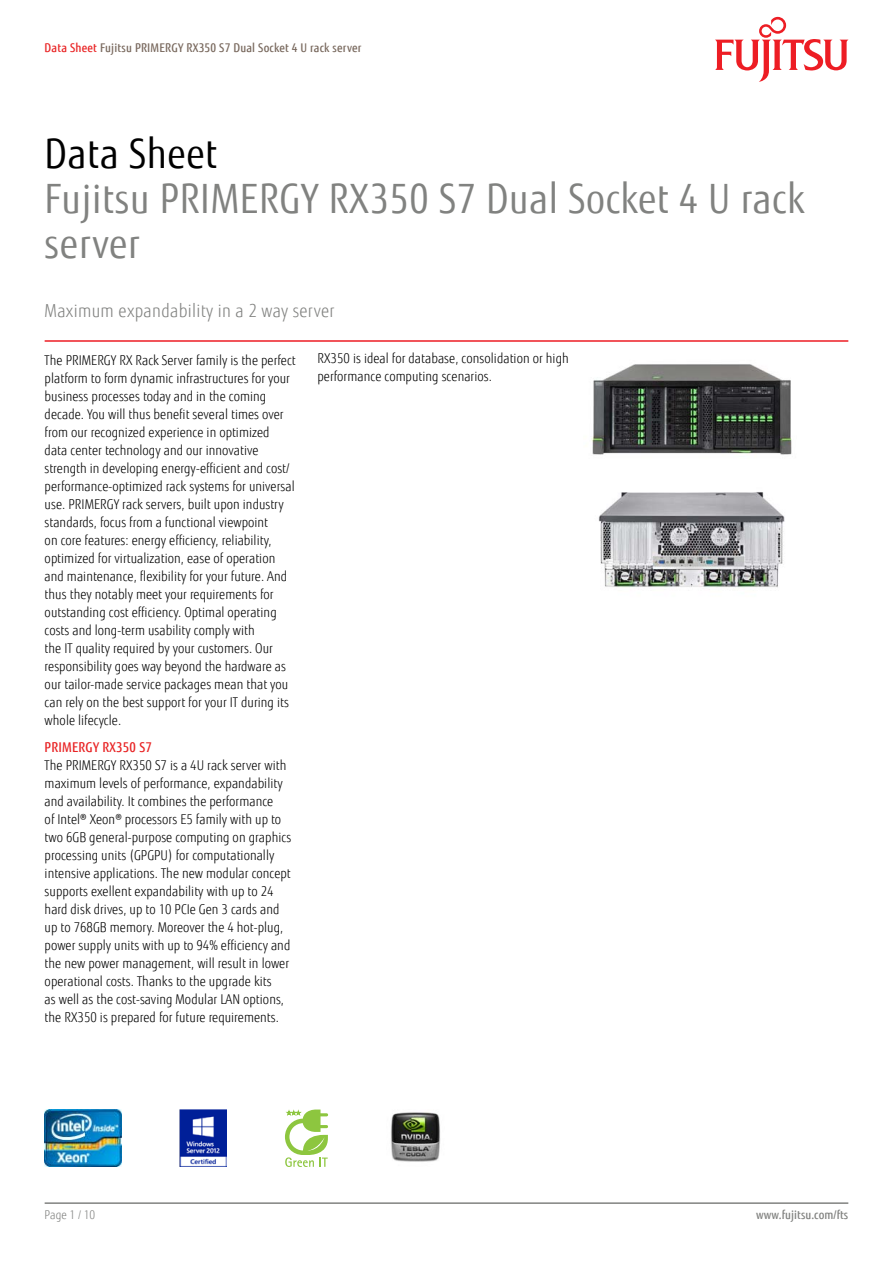
<style>
.page{position:relative;width:893px;height:1263px;background:#fff}
.page>*{position:absolute;margin:0;border:0;box-sizing:border-box;transform-origin:0 0}
.t1{font:40.5px/45px "Fujitsu Sans";letter-spacing:.02em;color:#818280;scale:.9 1}
.t2{font:40.5px "Fujitsu Sans";letter-spacing:.02em;color:#000;scale:.9 1}
.t3{font:300 18px "Fujitsu Sans";letter-spacing:.02em;color:#818280;scale:.9 1}
.t4{font:300 13.5px/18px "Fujitsu Sans";letter-spacing:.005em;color:#000;scale:.9 1}
.t5{font:500 13.5px "Fujitsu Sans";letter-spacing:.02em;color:#e82425;scale:.9 1}
.t6{font:500 12px "Fujitsu Sans";letter-spacing:.02em;color:#79695e;scale:.9 1}
.t7{font:500 12px "Fujitsu Sans";letter-spacing:.005em;color:#818280;scale:.9 1}
.t8{font:300 12px "Fujitsu Sans";letter-spacing:.005em;color:#818280;scale:.9 1}
.s1{color:#e92425}
</style>
<div class="page">
<hr style="left:45px;top:1202px;width:803px;height:2px;background:#818280">
<hr style="left:45px;top:340px;width:803px;height:2px;background:#ed1d24">
<svg style="left:715px;top:17px;width:133px;height:65px"></svg>
<img style="left:591px;top:364px;width:201px;height:91px">
<img style="left:598px;top:492px;width:187px;height:96px">
<img style="left:45px;top:1109px;width:76px;height:58px">
<img style="left:180px;top:1109px;width:46px;height:58px">
<svg style="left:285px;top:1109px;width:43px;height:58px"></svg>
<img style="left:391px;top:1112px;width:50px;height:50px">
<p class="t6" style="left:45px;top:40px;width:354px"><span class="s1">Data Sheet</span> Fujitsu PRIMERGY RX350 S7 Dual Socket 4 U rack server</p>
<h1 class="t2" style="left:45px;top:130px;width:193px">Data Sheet</h1>
<h1 class="t1" style="left:45px;top:177px;width:846px">Fujitsu PRIMERGY RX350 S7 Dual Socket 4 U rack server</h1>
<h2 class="t3" style="left:45px;top:300px;width:324px">Maximum expandability in a 2 way server</h2>
<p class="t4" style="left:45px;top:351px;width:281px">The PRIMERGY RX Rack Server family is the perfect platform to form dynamic infrastructures for your business processes today and in the coming decade. You will thus benefit several times over from our recognized experience in optimized data center technology and our innovative strength in developing energy-efficient and cost/ performance-optimized rack systems for universal use. PRIMERGY rack servers, built upon industry standards, focus from a functional viewpoint<br>on core features: energy efficiency, reliability, optimized for virtualization, ease of operation and maintenance, flexibility for your future. And thus they notably meet your requirements for outstanding cost efficiency. Optimal operating costs and long-term usability comply with<br>the IT quality required by your customers. Our responsibility goes way beyond the hardware as our tailor-made service packages mean that you can rely on the best support for your IT during its whole lifecycle.</p>
<p class="t5" style="left:45px;top:738px;width:121px">PRIMERGY RX350 S7</p>
<p class="t4" style="left:45px;top:756px;width:275px">The PRIMERGY RX350 S7 is a 4U rack server with maximum levels of performance, expandability and availability. It combines the performance<br>of Intel® Xeon® processors E5 family with up to two 6GB general-purpose computing on graphics processing units (GPGPU) for computationally intensive applications. The new modular concept supports exellent expandability with up to 24 hard disk drives, up to 10 PCIe Gen 3 cards and up to 768GB memory. Moreover the 4 hot-plug, power supply units with up to 94% efficiency and the new power management, will result in lower operational costs. Thanks to the upgrade kits<br>as well as the cost-saving Modular LAN options, the RX350 is prepared for future requirements.</p>
<p class="t4" style="left:317px;top:350px;width:281px">RX350 is ideal for database, consolidation or high performance computing scenarios.</p>
<p class="t8" style="left:45px;top:1208px;width:58px">Page 1 / 10</p>
<p class="t7" style="left:756px;top:1208px;width:104px">www.fujitsu.com/fts</p>
</div>
